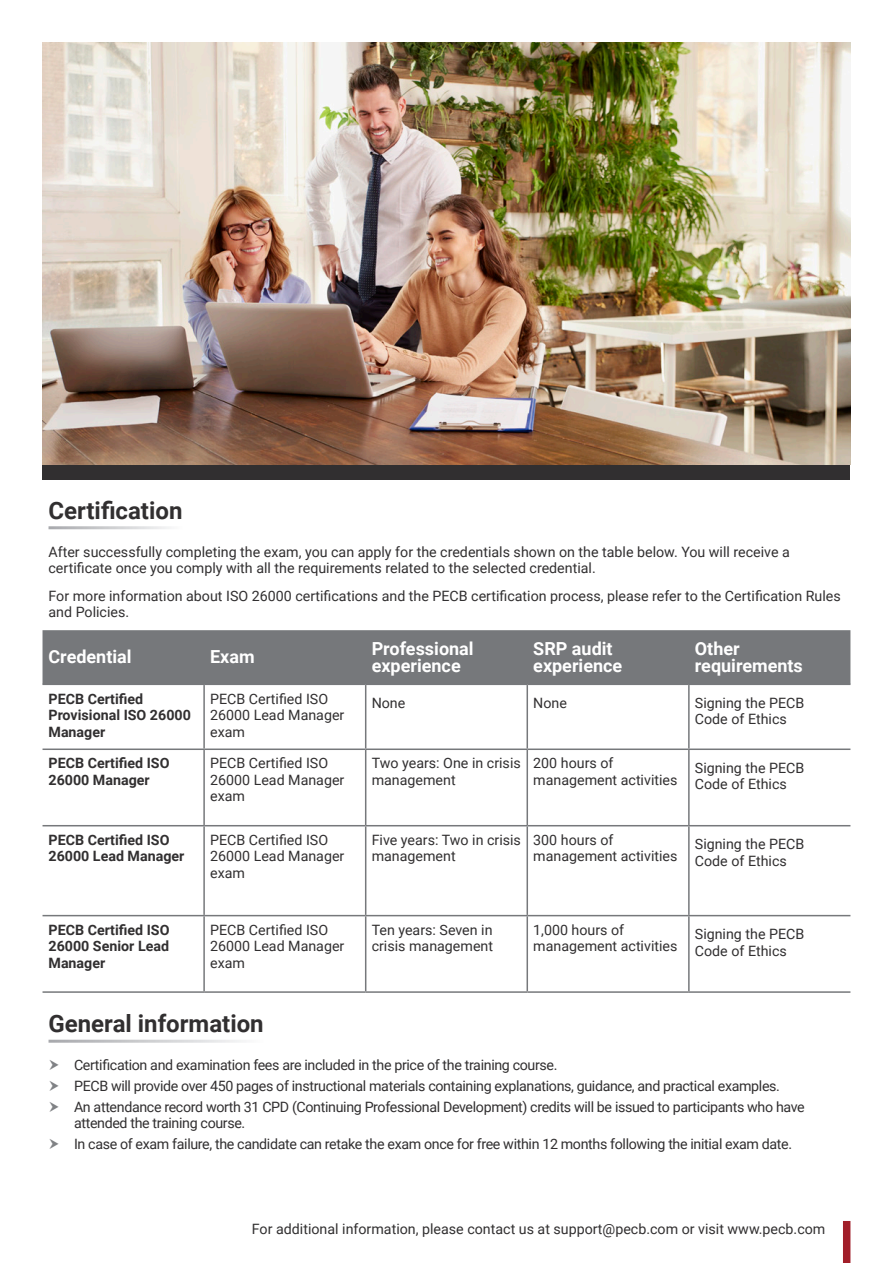
<style>
.page{position:relative;width:893px;height:1263px;background:#fff}
.page>*{position:absolute;margin:0;border:0;box-sizing:border-box;transform-origin:0 0}
.t1{font:700 24px "Roboto";color:#312f30}
.t2{font:700 18px/16.5px "Roboto";color:#fff}
.Bullet_Points{font:14.25px/16.5px "Roboto";color:#312f30}
.Bullet_Points-2{font:14.25px/16.5px "Roboto";letter-spacing:-.025em;color:#312f30}
.t3{font:700 14.25px/16.5px "Roboto";color:#312f30}
</style>
<div class="page">
<img style="left:43px;top:43px;width:807px;height:422px">
<div style="left:43px;top:465px;width:807px;height:14px;background:#312f30"></div>
<div style="left:43px;top:630px;width:807px;height:53px;background:#76787b"></div>
<hr style="left:43px;top:991px;width:161px;height:2px;background:#76787b">
<hr style="left:204px;top:991px;width:162px;height:2px;background:#76787b">
<hr style="left:366px;top:991px;width:161px;height:2px;background:#76787b">
<hr style="left:527px;top:991px;width:162px;height:2px;background:#76787b">
<hr style="left:689px;top:991px;width:161px;height:2px;background:#76787b">
<hr style="left:203px;top:685px;width:2px;height:63px;background:#76787b">
<hr style="left:365px;top:685px;width:1px;height:63px;background:#76787b">
<hr style="left:526px;top:685px;width:2px;height:63px;background:#76787b">
<hr style="left:688px;top:685px;width:2px;height:63px;background:#76787b">
<hr style="left:43px;top:748px;width:161px;height:2px;background:#76787b">
<hr style="left:204px;top:748px;width:162px;height:2px;background:#76787b">
<hr style="left:203px;top:750px;width:2px;height:75px;background:#76787b">
<hr style="left:366px;top:748px;width:161px;height:2px;background:#76787b">
<hr style="left:365px;top:750px;width:1px;height:75px;background:#76787b">
<hr style="left:527px;top:748px;width:162px;height:2px;background:#76787b">
<hr style="left:526px;top:750px;width:2px;height:75px;background:#76787b">
<hr style="left:689px;top:748px;width:161px;height:2px;background:#76787b">
<hr style="left:688px;top:750px;width:2px;height:75px;background:#76787b">
<hr style="left:43px;top:825px;width:161px;height:1px;background:#76787b">
<hr style="left:204px;top:825px;width:162px;height:1px;background:#76787b">
<hr style="left:203px;top:826px;width:2px;height:89px;background:#76787b">
<hr style="left:366px;top:825px;width:161px;height:1px;background:#76787b">
<hr style="left:365px;top:826px;width:1px;height:89px;background:#76787b">
<hr style="left:527px;top:825px;width:162px;height:1px;background:#76787b">
<hr style="left:526px;top:826px;width:2px;height:89px;background:#76787b">
<hr style="left:689px;top:825px;width:161px;height:1px;background:#76787b">
<hr style="left:688px;top:826px;width:2px;height:89px;background:#76787b">
<hr style="left:43px;top:915px;width:161px;height:1px;background:#76787b">
<hr style="left:204px;top:915px;width:162px;height:1px;background:#76787b">
<hr style="left:203px;top:916px;width:2px;height:75px;background:#76787b">
<hr style="left:366px;top:915px;width:161px;height:1px;background:#76787b">
<hr style="left:365px;top:916px;width:1px;height:75px;background:#76787b">
<hr style="left:527px;top:915px;width:162px;height:1px;background:#76787b">
<hr style="left:526px;top:916px;width:2px;height:75px;background:#76787b">
<hr style="left:689px;top:915px;width:161px;height:1px;background:#76787b">
<hr style="left:688px;top:916px;width:2px;height:75px;background:#76787b">
<hr style="left:43px;top:683px;width:161px;height:2px;background:#76787b">
<hr style="left:204px;top:683px;width:162px;height:2px;background:#76787b">
<hr style="left:366px;top:683px;width:161px;height:2px;background:#76787b">
<hr style="left:527px;top:683px;width:162px;height:2px;background:#76787b">
<hr style="left:689px;top:683px;width:161px;height:2px;background:#76787b">
<div style="left:843px;top:1221px;width:7px;height:42px;background:#a11e29"></div>
<p class="t1" style="left:49px;top:493px;width:135px">Certification</p>
<p class="Bullet_Points" style="left:49px;top:543px;width:743px">After successfully completing the exam, you can apply for the credentials shown on the table below. You will receive a certificate once you comply with all the requirements related to the selected credential.</p>
<p class="Bullet_Points" style="left:49px;top:587px;width:794px">For more information about ISO 26000 certifications and the PECB certification process, please refer to the Certification Rules and Policies.</p>
<p class="t2" style="left:49px;top:648px;width:85px">Credential</p>
<p class="t2" style="left:210px;top:648px;width:46px">Exam</p>
<p class="t2" style="left:372px;top:640px;width:103px">Professional experience</p>
<p class="t2" style="left:533px;top:640px;width:91px">SRP audit experience</p>
<p class="t2" style="left:695px;top:640px;width:110px">Other requirements</p>
<p class="t3" style="left:49px;top:690px;width:144px">PECB Certified<br>Provisional ISO 26000<br>Manager</p>
<p class="Bullet_Points" style="left:210px;top:690px;width:136px">PECB Certified ISO<br>26000 Lead Manager exam</p>
<p class="Bullet_Points" style="left:372px;top:694px;width:35px">None</p>
<p class="Bullet_Points" style="left:533px;top:694px;width:35px">None</p>
<p class="Bullet_Points" style="left:695px;top:694px;width:111px">Signing the PECB</p>
<p class="Bullet_Points" style="left:695px;top:710px;width:93px">Code of Ethics</p>
<p class="t3" style="left:49px;top:755px;width:123px">PECB Certified ISO<br>26000 Manager</p>
<p class="Bullet_Points" style="left:210px;top:755px;width:136px">PECB Certified ISO<br>26000 Lead Manager exam</p>
<p class="Bullet_Points" style="left:372px;top:755px;width:151px">Two years: One in crisis management</p>
<p class="Bullet_Points" style="left:533px;top:755px;width:146px">200 hours of management activities</p>
<p class="Bullet_Points" style="left:695px;top:759px;width:111px">Signing the PECB</p>
<p class="Bullet_Points" style="left:695px;top:775px;width:93px">Code of Ethics</p>
<p class="t3" style="left:49px;top:831px;width:137px">PECB Certified ISO<br>26000 Lead Manager</p>
<p class="Bullet_Points" style="left:210px;top:831px;width:136px">PECB Certified ISO<br>26000 Lead Manager exam</p>
<p class="Bullet_Points" style="left:372px;top:831px;width:151px">Five years: Two in crisis management</p>
<p class="Bullet_Points" style="left:533px;top:831px;width:146px">300 hours of management activities</p>
<p class="Bullet_Points" style="left:695px;top:835px;width:111px">Signing the PECB</p>
<p class="Bullet_Points" style="left:695px;top:852px;width:93px">Code of Ethics</p>
<p class="t3" style="left:49px;top:921px;width:123px;text-align:justify">PECB Certified ISO 26000 Senior Lead Manager</p>
<p class="Bullet_Points" style="left:210px;top:921px;width:136px">PECB Certified ISO<br>26000 Lead Manager exam</p>
<p class="Bullet_Points" style="left:372px;top:921px;width:123px">Ten years: Seven in crisis management</p>
<p class="Bullet_Points" style="left:533px;top:921px;width:146px">1,000 hours of management activities</p>
<p class="Bullet_Points" style="left:695px;top:925px;width:111px">Signing the PECB</p>
<p class="Bullet_Points" style="left:695px;top:942px;width:93px">Code of Ethics</p>
<p class="t1" style="left:49px;top:1007px;width:217px">General information</p>
<p class="Bullet_Points-2" style="left:74px;top:1056px;width:485px">Certification and examination fees are included in the price of the training course.</p>
<p class="Bullet_Points-2" style="left:74px;top:1077px;width:707px">PECB will provide over 450 pages of instructional materials containing explanations, guidance, and practical examples.</p>
<p class="Bullet_Points-2" style="left:74px;top:1098px;width:732px">An attendance record worth 31 CPD (Continuing Professional Development) credits will be issued to participants who have attended the training course.</p>
<p class="Bullet_Points-2" style="left:74px;top:1135px;width:720px">In case of exam failure, the candidate can retake the exam once for free within 12 months following the initial exam date.</p>
<p class="Bullet_Points" style="left:252px;top:1220px;width:575px">For additional information, please contact us at support@pecb.com or visit www.pecb.com</p>
</div>
